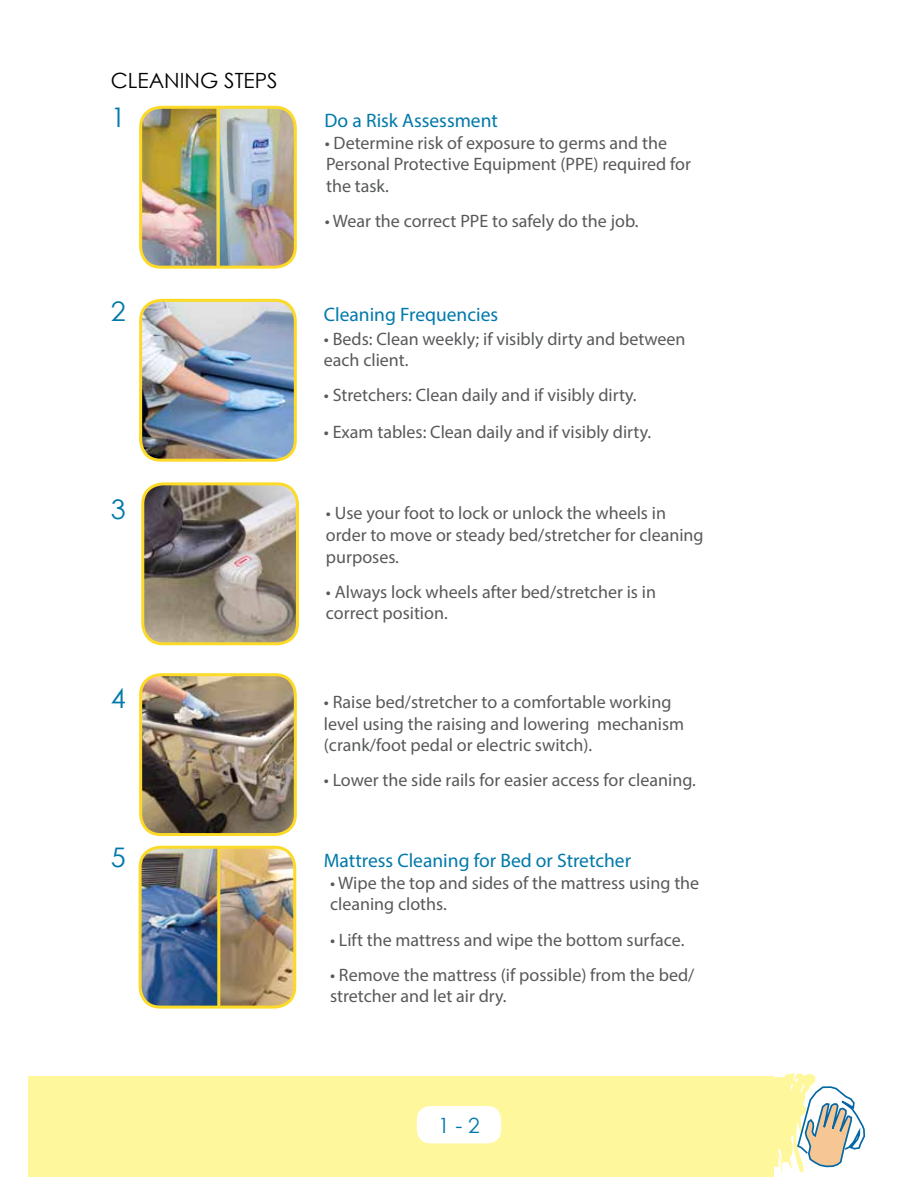
<style>
.page{position:relative;width:918px;height:1188px;background:#fff}
.page>*{position:absolute;margin:0;border:0;box-sizing:border-box;transform-origin:0 0}
.t1{font:27px "Century Gothic";color:#0079aa}
.t2{font:21px "Century Gothic";color:#000}
.t3{font:21px "Century Gothic";color:#0079aa}
.t4{font:19.5px "Myriad Pro";color:#0079aa}
.t5{font:18px/21.6px "Myriad Pro";color:#58595b}
.s1{color:#fff}
</style>
<div class="page">
<div style="left:0;top:1076px;width:774px;height:101px;background:#fff79b"></div>
<svg style="left:774px;top:1073px;width:91px;height:100px"></svg>
<div style="left:417px;top:1106px;width:84px;height:37px;background:#fff;border-radius:14px"></div>
<div style="left:0;top:944px;width:28px;height:244px;background:#fff"></div>
<img style="left:141px;top:107px;width:154px;height:158px">
<hr style="left:217px;top:107px;width:3px;height:160px;background:#fcda27">
<div style="left:139px;top:106px;width:158px;height:163px;border:3px solid #fcda27;border-radius:20px"></div>
<img style="left:141px;top:300px;width:154px;height:160px">
<div style="left:139px;top:299px;width:158px;height:163px;border:3px solid #fcda27;border-radius:20px"></div>
<img style="left:141px;top:675px;width:154px;height:160px">
<div style="left:139px;top:673px;width:158px;height:163px;border:3px solid #fcda27;border-radius:20px"></div>
<img style="left:140px;top:847px;width:155px;height:160px">
<hr style="left:217px;top:847px;width:3px;height:160px;background:#fcda27">
<div style="left:139px;top:846px;width:157px;height:163px;border:3px solid #fcda27;border-radius:20px"></div>
<img style="left:145px;top:486px;width:152px;height:158px">
<div style="left:141px;top:482px;width:158px;height:163px;border:3px solid #fcda27;border-radius:20px"></div>
<p class="t2" style="left:111px;top:65px;width:169px">CLEANING STEPS</p>
<h1 class="t1" style="left:111px;top:98px;width:16px">1</h1>
<p class="t4" style="left:325px;top:108px;width:175px">Do a Risk Assessment</p>
<p class="t5" style="left:325px;top:131px;width:344px">• Determine risk of exposure to germs and the</p>
<p class="t5" style="left:326px;top:153px;width:366px">Personal Protective Equipment (PPE) required for</p>
<p class="t5" style="left:317px;top:175px;width:73px"><span class="s1">_</span>the task.</p>
<p class="t5" style="left:325px;top:210px;width:315px">• Wear the correct PPE to safely do the job.</p>
<h1 class="t1" style="left:111px;top:293px;width:16px">2</h1>
<p class="t4" style="left:324px;top:303px;width:176px">Cleaning Frequencies</p>
<p class="t5" style="left:324px;top:328px;width:363px">• Beds: Clean weekly; if visibly dirty and between each client.</p>
<p class="t5" style="left:324px;top:384px;width:314px">• Stretchers: Clean daily and if visibly dirty.</p>
<p class="t5" style="left:324px;top:421px;width:329px">• Exam tables: Clean daily and if visibly dirty.</p>
<h1 class="t1" style="left:111px;top:491px;width:16px">3</h1>
<p class="t5" style="left:326px;top:502px;width:379px">• Use your foot to lock or unlock the wheels in order to move or steady bed/stretcher for cleaning purposes.</p>
<p class="t5" style="left:326px;top:580px;width:332px">• Always lock wheels after bed/stretcher is in correct position.</p>
<h1 class="t1" style="left:111px;top:679px;width:16px">4</h1>
<p class="t5" style="left:324px;top:691px;width:362px">• Raise bed/stretcher to a comfortable working level using the raising and lowering mechanism (crank/foot pedal or electric switch).</p>
<p class="t5" style="left:324px;top:769px;width:374px">• Lower the side rails for easier access for cleaning.</p>
<h1 class="t1" style="left:111px;top:839px;width:16px">5</h1>
<p class="t4" style="left:324px;top:849px;width:309px">Mattress Cleaning for Bed or Stretcher</p>
<p class="t5" style="left:330px;top:872px;width:371px">• Wipe the top and sides of the mattress using the cleaning cloths.</p>
<p class="t5" style="left:330px;top:928px;width:356px">• Lift the mattress and wipe the bottom surface.</p>
<p class="t5" style="left:330px;top:964px;width:366px">• Remove the mattress (if possible) from the bed/ stretcher and let air dry.</p>
<p class="t3" style="left:438px;top:1111px;width:43px">1 - 2</p>
</div>
